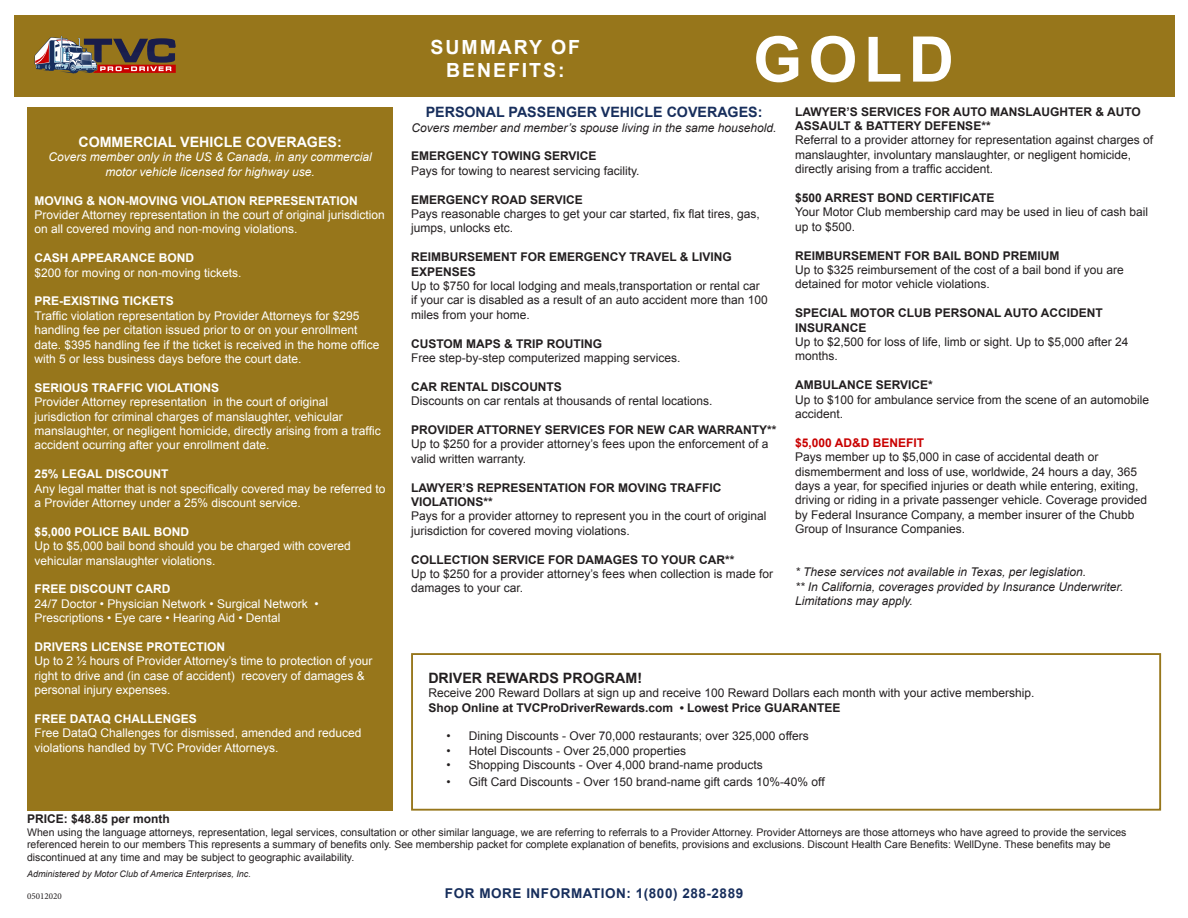
<style>
.page{position:relative;width:1188px;height:918px;background:#fff}
.page>*{position:absolute;margin:0;border:0;box-sizing:border-box;transform-origin:0 0}
.t1{font:700 63px "Arial";color:#fff}
.t2{font:700 19.5px/23.4px "Arial";letter-spacing:.1em;color:#fff;text-align:center}
.t3{font:700 14.25px "Arial";color:#172e5c}
.t4{font:700 14.25px "Arial";color:#fff}
.t5{font:700 14.25px "Arial";color:#231f20}
.t6{font:700 13.5px "Arial";letter-spacing:.04em;color:#172e5c}
.t7{font:12px/14.4px "Arial";color:#231f20}
.t8{font:12px/14.4px "Arial";color:#fff}
.t9{font:700 12px/14.4px "Arial";color:#231f20}
.t10{font:italic 12px/14.4px "Arial";color:#231f20}
.t11{font:italic 12px/14.4px "Arial";color:#fff;text-align:center}
.t12{font:700 12px "Arial";color:#fff}
.t13{font:700 12px "Arial";color:#c90000}
.t14{font:10.5px/12.6px "Arial";color:#231f20}
.t15{font:italic 9px "Arial";color:#231f20}
.t16{font:9px "Minion Pro";color:#231f20}
.s1{font-weight:700}
</style>
<div class="page">
<div style="left:27px;top:107px;width:366px;height:704px;background:#97761b"></div>
<div style="left:411px;top:653px;width:750px;height:158px;border:2px solid #97761b"></div>
<div style="left:14px;top:15px;width:1161px;height:82px;background:#97761b"></div>
<svg style="left:35px;top:35px;width:141px;height:39px"></svg>
<p class="t4" style="left:78px;top:133px;width:265px">COMMERCIAL VEHICLE COVERAGES:</p>
<p class="t11" style="left:48px;top:150px;width:325px">Covers member only in the US &amp; Canada, in any commercial motor vehicle licensed for highway use.</p>
<p class="t8" style="left:35px;top:193px;width:352px"><span class="s1">MOVING &amp; NON-MOVING VIOLATION REPRESENTATION<br></span>Provider Attorney representation in the court of original jurisdiction on all covered moving and non-moving violations.</p>
<p class="t8" style="left:35px;top:251px;width:208px"><span class="s1">CASH APPEARANCE BOND<br></span>$200 for moving or non-moving tickets.</p>
<p class="t8" style="left:35px;top:294px;width:346px"><span class="s1">PRE-EXISTING TICKETS<br></span>Traffic violation representation by Provider Attorneys for $295 handling fee per citation issued prior to or on your enrollment date. $395 handling fee if the ticket is received in the home office with 5 or less business days before the court date.</p>
<p class="t12" style="left:35px;top:380px;width:186px">SERIOUS TRAFFIC VIOLATIONS</p>
<p class="t8" style="left:35px;top:395px;width:348px">Provider Attorney representation in the court of original jurisdiction for criminal charges of manslaughter, vehicular manslaughter, or negligent homicide, directly arising from a traffic accident ocurring after your enrollment date.</p>
<p class="t8" style="left:35px;top:467px;width:352px"><span class="s1">25% LEGAL DISCOUNT<br></span>Any legal matter that is not specifically covered may be referred to a Provider Attorney under a 25% discount service.</p>
<p class="t8" style="left:35px;top:524px;width:318px"><span class="s1">$5,000 POLICE BAIL BOND<br></span>Up to $5,000 bail bond should you be charged with covered vehicular manslaughter violations.</p>
<p class="t8" style="left:35px;top:582px;width:286px"><span class="s1">FREE DISCOUNT CARD<br></span>24/7 Doctor • Physician Network • Surgical Network •<br>Prescriptions • Eye care • Hearing Aid • Dental</p>
<p class="t8" style="left:35px;top:640px;width:339px"><span class="s1">DRIVERS LICENSE PROTECTION<br></span>Up to 2 ½ hours of Provider Attorney’s time to protection of your right to drive and (in case of accident) recovery of damages &amp; personal injury expenses.</p>
<p class="t8" style="left:35px;top:712px;width:328px"><span class="s1">FREE DATAQ CHALLENGES<br></span>Free DataQ Challenges for dismissed, amended and reduced violations handled by TVC Provider Attorneys.</p>
<p class="t2" style="left:431px;top:36px;width:151px">SUMMARY OF<br>BENEFITS:</p>
<p class="t1" style="left:753px;top:18px;width:202px">GOLD</p>
<p class="t3" style="left:426px;top:103px;width:338px">PERSONAL PASSENGER VEHICLE COVERAGES:</p>
<p class="t10" style="left:412px;top:120px;width:367px">Covers member and member’s spouse living in the same household.</p>
<p class="t9" style="left:411px;top:149px;width:187px">EMERGENCY TOWING SERVICE</p>
<p class="t7" style="left:411px;top:164px;width:230px">Pays for towing to nearest servicing facility.</p>
<p class="t9" style="left:411px;top:193px;width:173px">EMERGENCY ROAD SERVICE</p>
<p class="t7" style="left:411px;top:207px;width:350px">Pays reasonable charges to get your car started, fix flat tires, gas, jumps, unlocks etc.</p>
<p class="t9" style="left:411px;top:250px;width:322px">REIMBURSEMENT FOR EMERGENCY TRAVEL &amp; LIVING<br>EXPENSES</p>
<p class="t7" style="left:411px;top:279px;width:358px">Up to $750 for local lodging and meals,transportation or rental car if your car is disabled as a result of an auto accident more than 100 miles from your home.</p>
<p class="t9" style="left:411px;top:337px;width:192px">CUSTOM MAPS &amp; TRIP ROUTING</p>
<p class="t7" style="left:411px;top:351px;width:271px">Free step-by-step computerized mapping services.</p>
<p class="t9" style="left:411px;top:380px;width:152px">CAR RENTAL DISCOUNTS</p>
<p class="t7" style="left:411px;top:394px;width:303px">Discounts on car rentals at thousands of rental locations.</p>
<p class="t9" style="left:411px;top:423px;width:367px">PROVIDER ATTORNEY SERVICES FOR NEW CAR WARRANTY**</p>
<p class="t7" style="left:411px;top:437px;width:359px">Up to $250 for a provider attorney’s fees upon the enforcement of a valid written warranty.</p>
<p class="t9" style="left:411px;top:481px;width:312px">LAWYER’S REPRESENTATION FOR MOVING TRAFFIC<br>VIOLATIONS**</p>
<p class="t7" style="left:411px;top:509px;width:357px">Pays for a provider attorney to represent you in the court of original jurisdiction for covered moving violations.</p>
<p class="t9" style="left:411px;top:553px;width:325px">COLLECTION SERVICE FOR DAMAGES TO YOUR CAR**</p>
<p class="t7" style="left:411px;top:567px;width:363px">Up to $250 for a provider attorney’s fees when collection is made for damages to your car.</p>
<p class="t9" style="left:795px;top:105px;width:347px">LAWYER’S SERVICES FOR AUTO MANSLAUGHTER &amp; AUTO<br>ASSAULT &amp; BATTERY DEFENSE**</p>
<p class="t7" style="left:795px;top:133px;width:360px">Referral to a provider attorney for representation against charges of</p>
<p class="t7" style="left:795px;top:147px;width:338px">manslaughter, involuntary manslaughter, or negligent homicide, directly arising from a traffic accident.</p>
<p class="t9" style="left:795px;top:191px;width:201px">$500 ARREST BOND CERTIFICATE</p>
<p class="t7" style="left:795px;top:205px;width:355px">Your Motor Club membership card may be used in lieu of cash bail up to $500.</p>
<p class="t9" style="left:795px;top:249px;width:266px">REIMBURSEMENT FOR BAIL BOND PREMIUM</p>
<p class="t7" style="left:795px;top:263px;width:330px">Up to $325 reimbursement of the cost of a bail bond if you are detained for motor vehicle violations.</p>
<p class="t9" style="left:795px;top:306px;width:309px">SPECIAL MOTOR CLUB PERSONAL AUTO ACCIDENT<br>INSURANCE</p>
<p class="t7" style="left:795px;top:335px;width:335px">Up to $2,500 for loss of life, limb or sight. Up to $5,000 after 24 months.</p>
<p class="t9" style="left:795px;top:378px;width:139px">AMBULANCE SERVICE*</p>
<p class="t7" style="left:795px;top:392px;width:356px">Up to $100 for ambulance service from the scene of an automobile accident.</p>
<p class="t13" style="left:795px;top:435px;width:130px">$5,000 AD&amp;D BENEFIT</p>
<p class="t7" style="left:795px;top:450px;width:354px">Pays member up to $5,000 in case of accidental death or dismemberment and loss of use, worldwide, 24 hours a day, 365 days a year, for specified injuries or death while entering, exiting, driving or riding in a private passenger vehicle. Coverage provided by Federal Insurance Company, a member insurer of the Chubb Group of Insurance Companies.</p>
<p class="t10" style="left:795px;top:565px;width:293px">* These services not available in Texas, per legislation.</p>
<p class="t10" style="left:795px;top:580px;width:330px">** In California, coverages provided by Insurance Underwriter.<br>Limitations may apply.</p>
<p class="t5" style="left:428px;top:668px;width:215px">DRIVER REWARDS PROGRAM!</p>
<p class="t7" style="left:428px;top:686px;width:608px">Receive 200 Reward Dollars at sign up and receive 100 Reward Dollars each month with your active membership.</p>
<p class="t9" style="left:428px;top:701px;width:414px">Shop Online at TVCProDriverRewards.com • Lowest Price GUARANTEE</p>
<p class="t7" style="left:446px;top:729px;width:364px">• Dining Discounts - Over 70,000 restaurants; over 325,000 offers</p>
<p class="t7" style="left:446px;top:744px;width:241px">• Hotel Discounts - Over 25,000 properties</p>
<p class="t7" style="left:446px;top:758px;width:318px">• Shopping Discounts - Over 4,000 brand-name products</p>
<p class="t7" style="left:446px;top:775px;width:380px">• Gift Card Discounts - Over 150 brand-name gift cards 10%-40% off</p>
<p class="t9" style="left:27px;top:812px;width:144px">PRICE: $48.85 per month</p>
<p class="t14" style="left:27px;top:826px;width:1101px">When using the language attorneys, representation, legal services, consultation or other similar language, we are referring to referrals to a Provider Attorney. Provider Attorneys are those attorneys who have agreed to provide the services referenced herein to our members This represents a summary of benefits only. See membership packet for complete explanation of benefits, provisions and exclusions. Discount Health Care Benefits: WellDyne. These benefits may be discontinued at any time and may be subject to geographic availability.</p>
<p class="t15" style="left:27px;top:868px;width:225px">Administered by Motor Club of America Enterprises, Inc.</p>
<p class="t6" style="left:445px;top:884px;width:300px">FOR MORE INFORMATION: 1(800) 288-2889</p>
<p class="t16" style="left:27px;top:890px;width:36px">05012020</p>
</div>
